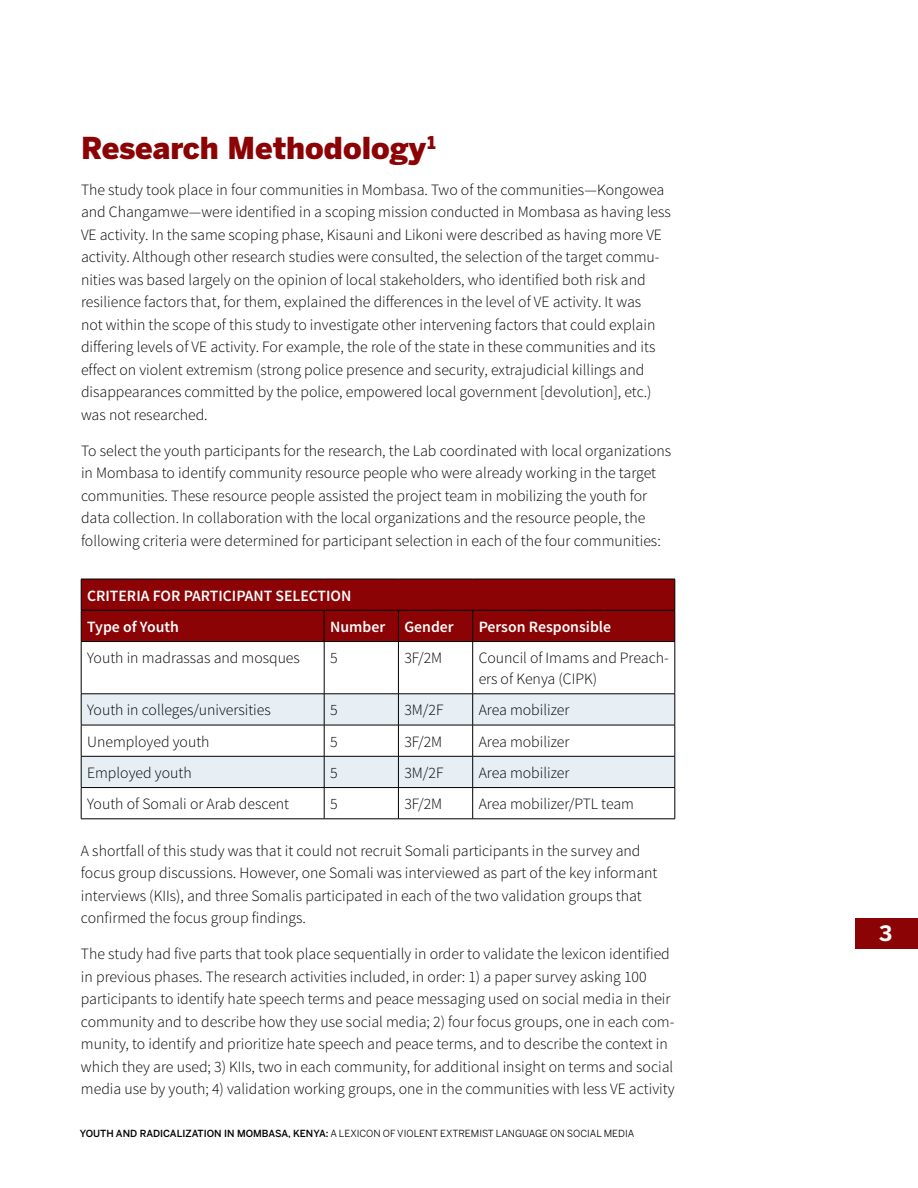
<style>
.page{position:relative;width:918px;height:1188px;background:#fff}
.page>*{position:absolute;margin:0;border:0;box-sizing:border-box;transform-origin:0 0}
.t1{font:900 30px "Benton Sans";color:#8b0304}
.t2{font:700 21px "Benton Sans";color:#fff}
.t3{font:300 15.75px/22.5px "Source Sans Pro";color:#000}
.t4{font:600 15.75px/31.2px "Source Sans Pro";color:#fff}
.t5{font:9.75px "Benton Sans";color:#000}
.s1{font-weight:500}
</style>
<div class="page">
<div style="left:855px;top:918px;width:63px;height:30px;background:#8b0304"></div>
<div style="left:82px;top:580px;width:593px;height:61px;background:#8b0304"></div>
<svg style="left:82px;top:695px;width:593px;height:92px;fill:#e7eff5"></svg>
<hr style="left:81px;top:579px;width:243px;height:1px;background:#000">
<hr style="left:81px;top:579px;width:1px;height:31px;background:#000">
<hr style="left:324px;top:579px;width:74px;height:1px;background:#000">
<hr style="left:398px;top:579px;width:75px;height:1px;background:#000">
<hr style="left:473px;top:579px;width:202px;height:1px;background:#000">
<hr style="left:675px;top:579px;width:1px;height:31px;background:#000">
<hr style="left:81px;top:610px;width:243px;height:1px;background:#000">
<hr style="left:81px;top:610px;width:1px;height:31px;background:#000">
<hr style="left:324px;top:610px;width:74px;height:1px;background:#000">
<hr style="left:324px;top:610px;width:1px;height:31px;background:#000">
<hr style="left:398px;top:610px;width:75px;height:1px;background:#000">
<hr style="left:398px;top:610px;width:1px;height:31px;background:#000">
<hr style="left:473px;top:610px;width:202px;height:1px;background:#000">
<hr style="left:472px;top:610px;width:1px;height:31px;background:#000">
<hr style="left:675px;top:610px;width:1px;height:31px;background:#000">
<hr style="left:81px;top:641px;width:243px;height:1px;background:#000">
<hr style="left:81px;top:642px;width:1px;height:52px;background:#000">
<hr style="left:324px;top:641px;width:74px;height:1px;background:#000">
<hr style="left:324px;top:642px;width:1px;height:52px;background:#000">
<hr style="left:398px;top:641px;width:75px;height:1px;background:#000">
<hr style="left:398px;top:642px;width:1px;height:52px;background:#000">
<hr style="left:473px;top:641px;width:202px;height:1px;background:#000">
<hr style="left:472px;top:642px;width:1px;height:52px;background:#000">
<hr style="left:675px;top:642px;width:1px;height:52px;background:#000">
<hr style="left:81px;top:694px;width:243px;height:1px;background:#000">
<hr style="left:81px;top:694px;width:1px;height:31px;background:#000">
<hr style="left:324px;top:694px;width:74px;height:1px;background:#000">
<hr style="left:324px;top:694px;width:1px;height:31px;background:#000">
<hr style="left:398px;top:694px;width:75px;height:1px;background:#000">
<hr style="left:398px;top:694px;width:1px;height:31px;background:#000">
<hr style="left:473px;top:694px;width:202px;height:1px;background:#000">
<hr style="left:472px;top:694px;width:1px;height:31px;background:#000">
<hr style="left:675px;top:694px;width:1px;height:31px;background:#000">
<hr style="left:81px;top:725px;width:243px;height:1px;background:#000">
<hr style="left:81px;top:725px;width:1px;height:31px;background:#000">
<hr style="left:324px;top:725px;width:74px;height:1px;background:#000">
<hr style="left:324px;top:725px;width:1px;height:31px;background:#000">
<hr style="left:398px;top:725px;width:75px;height:1px;background:#000">
<hr style="left:398px;top:725px;width:1px;height:31px;background:#000">
<hr style="left:473px;top:725px;width:202px;height:1px;background:#000">
<hr style="left:472px;top:725px;width:1px;height:31px;background:#000">
<hr style="left:675px;top:725px;width:1px;height:31px;background:#000">
<hr style="left:81px;top:756px;width:243px;height:1px;background:#000">
<hr style="left:81px;top:756px;width:1px;height:31px;background:#000">
<hr style="left:324px;top:756px;width:74px;height:1px;background:#000">
<hr style="left:324px;top:756px;width:1px;height:31px;background:#000">
<hr style="left:398px;top:756px;width:75px;height:1px;background:#000">
<hr style="left:398px;top:756px;width:1px;height:31px;background:#000">
<hr style="left:473px;top:756px;width:202px;height:1px;background:#000">
<hr style="left:472px;top:756px;width:1px;height:31px;background:#000">
<hr style="left:675px;top:756px;width:1px;height:31px;background:#000">
<hr style="left:81px;top:787px;width:243px;height:1px;background:#000">
<hr style="left:81px;top:788px;width:1px;height:31px;background:#000">
<hr style="left:324px;top:787px;width:74px;height:1px;background:#000">
<hr style="left:324px;top:788px;width:1px;height:31px;background:#000">
<hr style="left:398px;top:787px;width:75px;height:1px;background:#000">
<hr style="left:398px;top:788px;width:1px;height:31px;background:#000">
<hr style="left:473px;top:787px;width:202px;height:1px;background:#000">
<hr style="left:472px;top:788px;width:1px;height:31px;background:#000">
<hr style="left:675px;top:788px;width:1px;height:31px;background:#000">
<hr style="left:81px;top:819px;width:243px;height:1px;background:#000">
<hr style="left:324px;top:819px;width:74px;height:1px;background:#000">
<hr style="left:398px;top:819px;width:75px;height:1px;background:#000">
<hr style="left:473px;top:819px;width:202px;height:1px;background:#000">
<h1 class="t1" style="left:81px;top:130px;width:356px">Research Methodology<sup>1</sup></h1>
<p class="t3" style="left:81px;top:178px;width:591px">The study took place in four communities in Mombasa. Two of the communities—Kongowea and Changamwe—were identified in a scoping mission conducted in Mombasa as having less VE activity. In the same scoping phase, Kisauni and Likoni were described as having more VE activity. Although other research studies were consulted, the selection of the target commu&shy;nities was based largely on the opinion of local stakeholders, who identified both risk and resilience factors that, for them, explained the differences in the level of VE activity. It was<br>not within the scope of this study to investigate other intervening factors that could explain differing levels of VE activity. For example, the role of the state in these communities and its effect on violent extremism (strong police presence and security, extrajudicial killings and disappearances committed by the police, empowered local government [devolution], etc.) was not researched.</p>
<p class="t3" style="left:81px;top:440px;width:592px">To select the youth participants for the research, the Lab coordinated with local organizations in Mombasa to identify community resource people who were already working in the target communities. These resource people assisted the project team in mobilizing the youth for data collection. In collaboration with the local organizations and the resource people, the following criteria were determined for participant selection in each of the four communities:</p>
<p class="t4" style="left:87px;top:580px;width:266px">CRITERIA FOR PARTICIPANT SELECTION<br>Type of Youth</p>
<p class="t4" style="left:330px;top:611px;width:125px">Number Gender</p>
<p class="t4" style="left:479px;top:611px;width:134px">Person Responsible</p>
<p class="t3" style="left:87px;top:647px;width:214px">Youth in madrassas and mosques</p>
<p class="t3" style="left:330px;top:647px;width:9px">5</p>
<p class="t3" style="left:404px;top:647px;width:39px">3F/2M</p>
<p class="t3" style="left:479px;top:647px;width:192px;line-height:21px">Council of Imams and Preach&shy;ers of Kenya (CIPK)</p>
<p class="t3" style="left:87px;top:699px;width:185px">Youth in colleges/universities</p>
<p class="t3" style="left:330px;top:699px;width:9px">5</p>
<p class="t3" style="left:404px;top:699px;width:41px">3M/2F</p>
<p class="t3" style="left:479px;top:699px;width:92px">Area mobilizer</p>
<p class="t3" style="left:87px;top:730px;width:124px">Unemployed youth</p>
<p class="t3" style="left:330px;top:730px;width:9px">5</p>
<p class="t3" style="left:404px;top:730px;width:39px">3F/2M</p>
<p class="t3" style="left:479px;top:730px;width:92px">Area mobilizer</p>
<p class="t3" style="left:87px;top:761px;width:106px">Employed youth</p>
<p class="t3" style="left:330px;top:761px;width:9px">5</p>
<p class="t3" style="left:404px;top:761px;width:41px">3M/2F</p>
<p class="t3" style="left:479px;top:761px;width:92px">Area mobilizer</p>
<p class="t3" style="left:87px;top:793px;width:204px">Youth of Somali or Arab descent</p>
<p class="t3" style="left:330px;top:793px;width:9px">5</p>
<p class="t3" style="left:404px;top:793px;width:39px">3F/2M</p>
<p class="t3" style="left:479px;top:793px;width:157px">Area mobilizer/PTL team</p>
<p class="t3" style="left:81px;top:839px;width:578px">A shortfall of this study was that it could not recruit Somali participants in the survey and focus group discussions. However, one Somali was interviewed as part of the key informant interviews (KIIs), and three Somalis participated in each of the two validation groups that confirmed the focus group findings.</p>
<p class="t3" style="left:81px;top:943px;width:595px">The study had five parts that took place sequentially in order to validate the lexicon identified in previous phases. The research activities included, in order: 1) a paper survey asking 100 participants to identify hate speech terms and peace messaging used on social media in their community and to describe how they use social media; 2) four focus groups, one in each com&shy;munity, to identify and prioritize hate speech and peace terms, and to describe the context in which they are used; 3) KIIs, two in each community, for additional insight on terms and social media use by youth; 4) validation working groups, one in the communities with less VE activity</p>
<p class="t5" style="left:80px;top:1128px;width:556px"><span class="s1">YOUTH AND RADICALIZATION IN MOMBASA, KENYA:</span> A LEXICON OF VIOLENT EXTREMIST LANGUAGE ON SOCIAL MEDIA</p>
<h2 class="t2" style="left:879px;top:921px;width:15px">3</h2>
</div>
